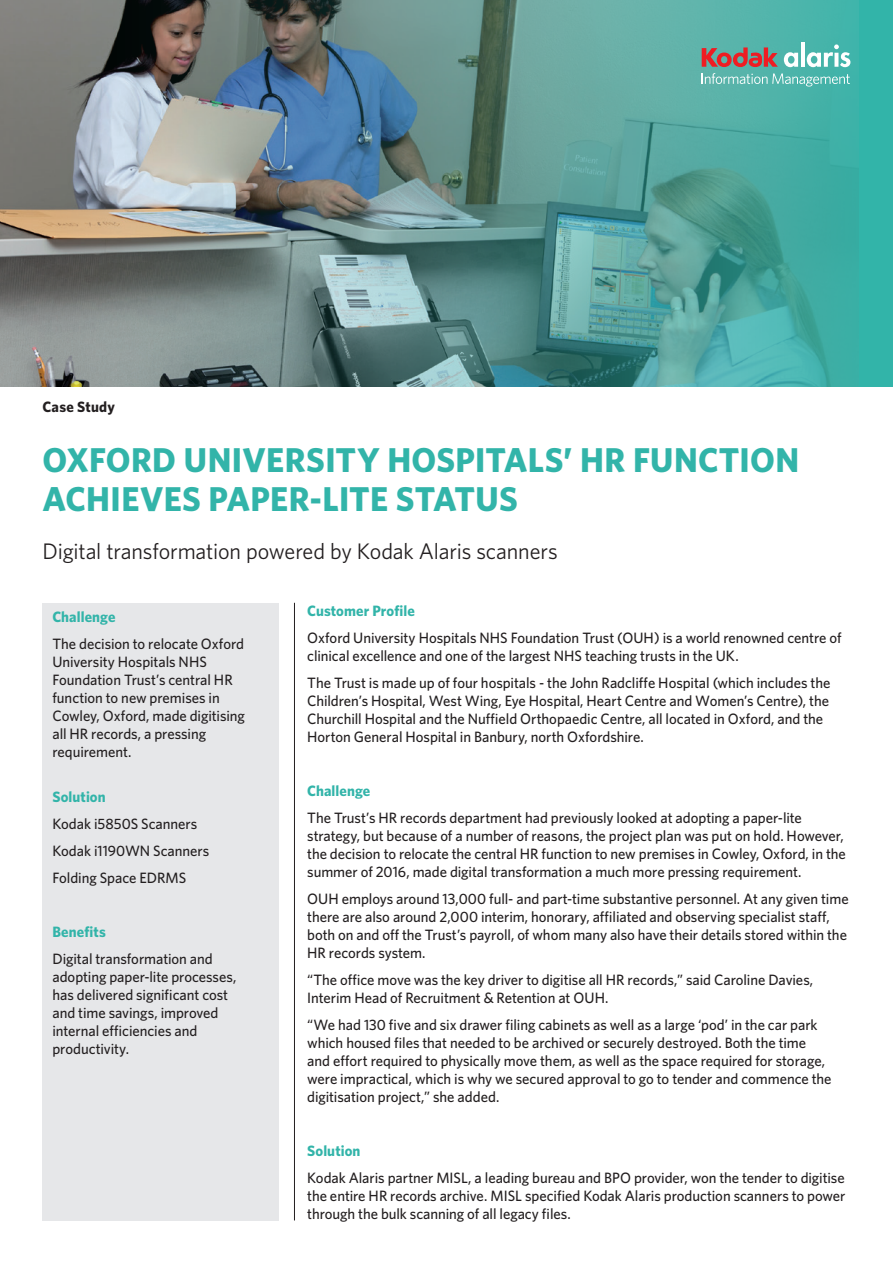
<style>
.page{position:relative;width:893px;height:1263px;background:#fff}
.page>*{position:absolute;margin:0;border:0;box-sizing:border-box;transform-origin:0 0}
.Document_title{font:700 34.5px/39px "Whitney";letter-spacing:.01em;color:#32b4a9}
.Introduction_copy{font:22.5px "Whitney";letter-spacing:-.005em;color:#231f20}
.Body_copy{font:500 15px/18px "Whitney K";letter-spacing:-.005em;color:#231f20}
.Body_copy_headline{font:700 15px "Whitney";letter-spacing:.005em;color:#32b4a9}
.Body_copy-2{font:700 15px "Whitney K";letter-spacing:.015em;color:#231f20}
</style>
<div class="page">
<div style="left:43px;top:603px;width:236px;height:617px;background:#e6e7e9"></div>
<hr style="left:294px;top:603px;width:1px;height:617px;background:#231f20">
<div style="left:0;top:0;width:893px;height:387px;background:#32b4a9"></div>
<img style="left:0;top:0;width:858px;height:387px">
<svg style="left:702px;top:47px;width:76px;height:20px;background:#a26766"></svg>
<svg style="left:784px;top:52px;width:14px;height:15px"></svg>
<hr style="left:801px;top:43px;width:4px;height:24px;background:#fff">
<svg style="left:807px;top:44px;width:43px;height:23px"></svg>
<svg style="left:702px;top:73px;width:148px;height:14px;background:#6fc1b9"></svg>
<p class="Body_copy-2" style="left:43px;top:397px;width:74px">Case Study</p>
<p class="Document_title" style="left:43px;top:439px;width:758px">OXFORD UNIVERSITY HOSPITALS’ HR FUNCTION<br>ACHIEVES PAPER-LITE STATUS</p>
<p class="Introduction_copy" style="left:43px;top:536px;width:517px">Digital transformation powered by Kodak Alaris scanners</p>
<p class="Body_copy_headline" style="left:52px;top:606px;width:65px">Challenge</p>
<p class="Body_copy" style="left:52px;top:634px;width:194px">The decision to relocate Oxford<br>University Hospitals NHS<br>Foundation Trust’s central HR function to new premises in<br>Cowley, Oxford, made digitising all HR records, a pressing requirement.</p>
<p class="Body_copy_headline" style="left:52px;top:786px;width:55px">Solution</p>
<p class="Body_copy" style="left:52px;top:814px;width:146px">Kodak i5850S Scanners</p>
<p class="Body_copy" style="left:52px;top:841px;width:159px">Kodak i1190WN Scanners</p>
<p class="Body_copy" style="left:52px;top:868px;width:135px">Folding Space EDRMS</p>
<p class="Body_copy_headline" style="left:52px;top:921px;width:55px">Benefits</p>
<p class="Body_copy" style="left:52px;top:949px;width:185px">Digital transformation and adopting paper-lite processes, has delivered significant cost and time savings, improved internal efficiencies and productivity.</p>
<p class="Body_copy_headline" style="left:307px;top:600px;width:109px">Customer Profile</p>
<p class="Body_copy" style="left:307px;top:628px;width:536px">Oxford University Hospitals NHS Foundation Trust (OUH) is a world renowned centre of clinical excellence and one of the largest NHS teaching trusts in the UK.</p>
<p class="Body_copy" style="left:307px;top:673px;width:525px">The Trust is made up of four hospitals - the John Radcliffe Hospital (which includes the Children’s Hospital, West Wing, Eye Hospital, Heart Centre and Women’s Centre), the Churchill Hospital and the Nuffield Orthopaedic Centre, all located in Oxford, and the Horton General Hospital in Banbury, north Oxfordshire.</p>
<p class="Body_copy_headline" style="left:307px;top:780px;width:65px">Challenge</p>
<p class="Body_copy" style="left:307px;top:808px;width:540px">The Trust’s HR records department had previously looked at adopting a paper-lite strategy, but because of a number of reasons, the project plan was put on hold. However, the decision to relocate the central HR function to new premises in Cowley, Oxford, in the summer of 2016, made digital transformation a much more pressing requirement.</p>
<p class="Body_copy" style="left:307px;top:889px;width:543px">OUH employs around 13,000 full- and part-time substantive personnel. At any given time there are also around 2,000 interim, honorary, affiliated and observing specialist staff, both on and off the Trust’s payroll, of whom many also have their details stored within the HR records system.</p>
<p class="Body_copy" style="left:307px;top:970px;width:508px">“The office move was the key driver to digitise all HR records,” said Caroline Davies,<br>Interim Head of Recruitment &amp; Retention at OUH.</p>
<p class="Body_copy" style="left:307px;top:1015px;width:526px">“We had 130 five and six drawer filing cabinets as well as a large ‘pod’ in the car park which housed files that needed to be archived or securely destroyed. Both the time and effort required to physically move them, as well as the space required for storage, were impractical, which is why we secured approval to go to tender and commence the digitisation project,” she added.</p>
<p class="Body_copy_headline" style="left:307px;top:1140px;width:55px">Solution</p>
<p class="Body_copy" style="left:307px;top:1168px;width:540px;text-align:justify">Kodak Alaris partner MISL, a leading bureau and BPO provider, won the tender to digitise the entire HR records archive. MISL specified Kodak Alaris production scanners to power through the bulk scanning of all legacy files.</p>
</div>
